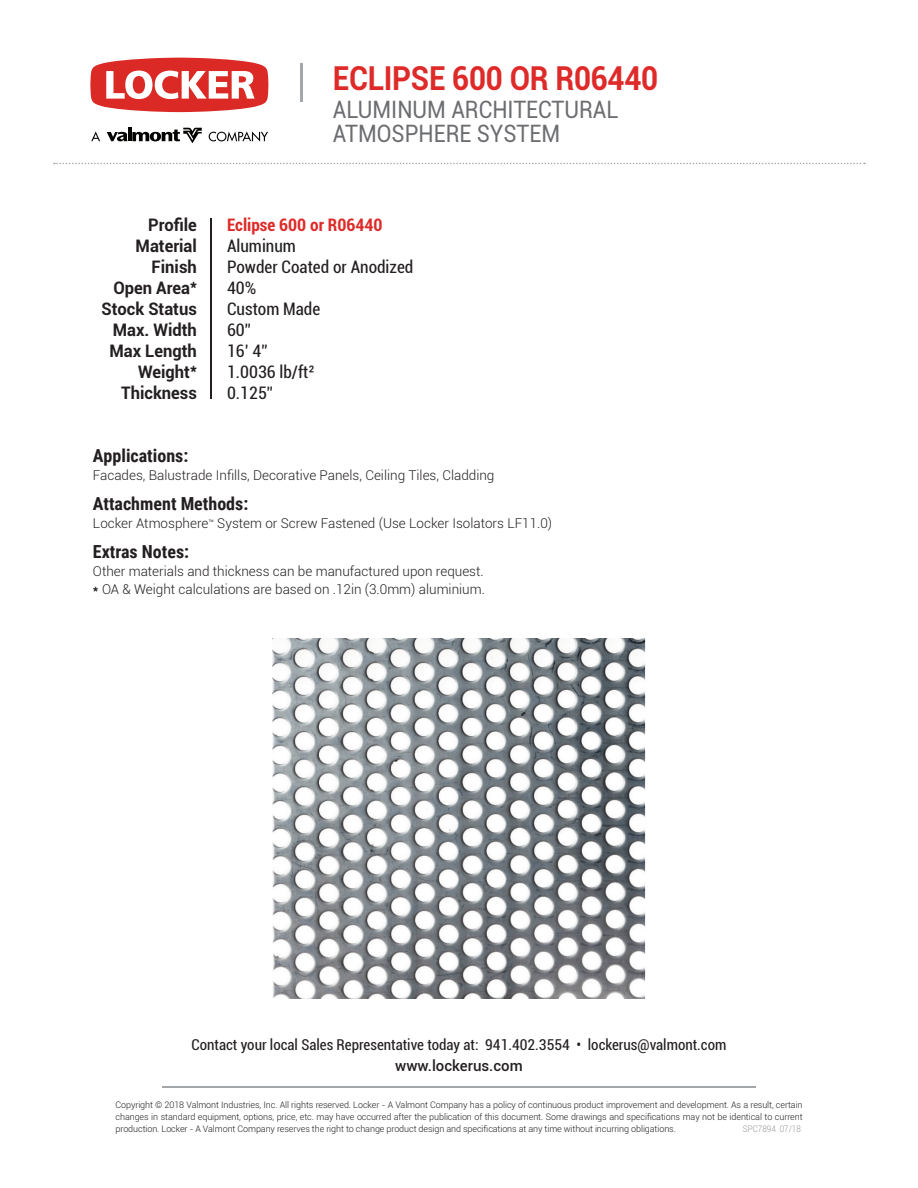
<style>
.page{position:relative;width:918px;height:1188px;background:#fff}
.page>*{position:absolute;margin:0;border:0;box-sizing:border-box;transform-origin:0 0}
.t1{font:700 33px "Roboto";letter-spacing:-.01em;color:#de2a28;scale:.9 1}
.t2{font:24px/24px "Roboto";color:#6c6d70;scale:.9 1}
.t3{font:700 18px "Roboto Condensed";color:#231f20}
.t4{font:700 17.25px/21px "Roboto";color:#231f20;text-align:right;scale:.96 1}
.t5{font:condensed 17.25px/21px "Roboto";color:#231f20}
.t6{font:700 condensed 17.25px "Roboto";color:#de2a28}
.t7{font:condensed 15px "Roboto";color:#231f20}
.t8{font:500 15px "Roboto";color:#231f20}
.t9{font:300 13.5px/18px "Roboto";color:#231f20}
.t10{font:300 9px/12px "Roboto";letter-spacing:-.01em;color:#231f20;text-align:justify}
.t11{font:300 9px "Roboto";color:#939598;scale:.9 1}
.s1{font-size:9px}
.s2{font-weight:500}
</style>
<div class="page">
<svg style="left:54px;top:163px;width:811px;height:1px"></svg>
<hr style="left:300px;top:64px;width:2px;height:38px;background:#a3a7a9">
<svg style="left:90px;top:58px;width:178px;height:54px"></svg>
<svg style="left:107px;top:128px;width:95px;height:15px"></svg>
<svg style="left:91px;top:131px;width:9px;height:10px"></svg>
<svg style="left:209px;top:131px;width:59px;height:11px"></svg>
<hr style="left:162px;top:1086px;width:594px;height:2px;background:#a3a7a9">
<hr style="left:210px;top:218px;width:1px;height:181px;background:#231f20">
<img style="left:273px;top:638px;width:372px;height:360px">
<h1 class="t1" style="left:333px;top:55px;width:363px">ECLIPSE 600 OR R06440</h1>
<h3 class="t4" style="left:102px;top:213px;width:101px">Profile<br>Material<br>Finish<br>Open Area*<br>Stock Status<br>Max. Width<br>Max Length<br>Weight*<br>Thickness</h3>
<h2 class="t2" style="left:333px;top:97px;width:319px">ALUMINUM ARCHITECTURAL<br>ATMOSPHERE SYSTEM</h2>
<h3 class="t6" style="left:227px;top:212px;width:157px">Eclipse 600 or R06440</h3>
<h3 class="t5" style="left:227px;top:234px;width:188px">Aluminum<br>Powder Coated or Anodized<br>40%<br>Custom Made<br>60”<br>16’ 4”<br>1.0036 lb/ft²<br>0.125”</h3>
<h3 class="t3" style="left:93px;top:443px;width:97px">Applications:</h3>
<h3 class="t9" style="left:93px;top:466px;width:403px">Facades, Balustrade Infills, Decorative Panels, Ceiling Tiles, Cladding</h3>
<h3 class="t3" style="left:93px;top:491px;width:157px">Attachment Methods:</h3>
<h3 class="t9" style="left:93px;top:514px;width:461px">Locker Atmosphere<span class="s1">™</span> System or Screw Fastened (Use Locker Isolators LF11.0)</h3>
<h3 class="t3" style="left:93px;top:539px;width:98px">Extras Notes:</h3>
<h3 class="t9" style="left:93px;top:562px;width:394px">Other materials and thickness can be manufactured upon request. <span class="s2">*</span> OA &amp; Weight calculations are based on .12in (3.0mm) aluminium.</h3>
<h3 class="t7" style="left:192px;top:1034px;width:536px">Contact your local Sales Representative today at: 941.402.3554 • lockerus@valmont.com</h3>
<h3 class="t8" style="left:395px;top:1055px;width:129px">www.lockerus.com</h3>
<p class="t10" style="left:116px;top:1099px;width:689px">Copyright © 2018 Valmont Industries, Inc. All rights reserved. Locker - A Valmont Company has a policy of continuous product improvement and development. As a result, certain changes in standard equipment, options, price, etc. may have occurred after the publication of this document. Some drawings and specifications may not be identical to current production. Locker - A Valmont Company reserves the right to change product design and specifications at any time without incurring obligations.</p>
<p class="t11" style="left:743px;top:1123px;width:66px">SPC7894 07/18</p>
</div>
